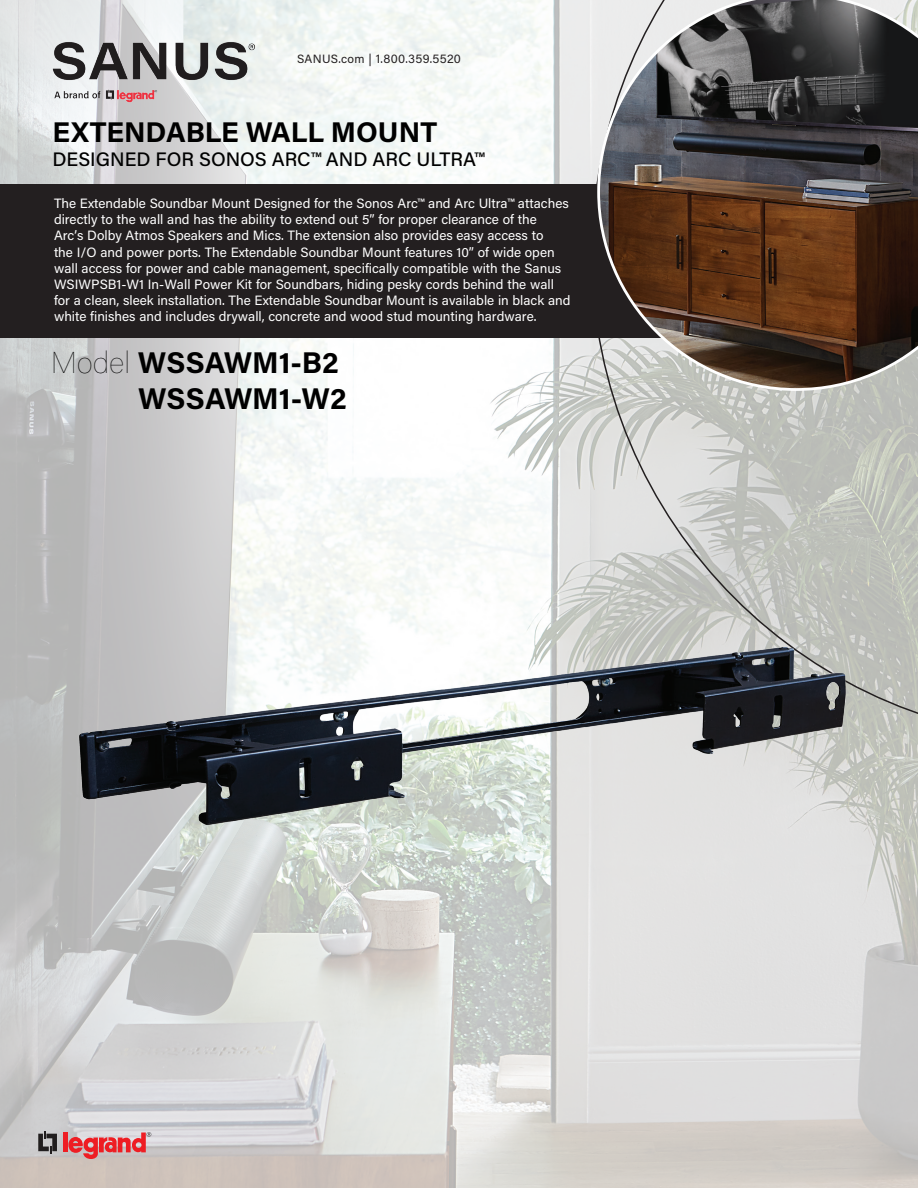
<style>
.page{position:relative;width:918px;height:1188px;background:#fff}
.page>*{position:absolute;margin:0;border:0;box-sizing:border-box;transform-origin:0 0}
.t1{font:700 30px/36px "Acumin Pro";color:#000;text-align:right}
.t2{font:700 28.5px "Acumin Pro";color:#000}
.t3{font:500 19.5px "Acumin Pro";color:#000}
.t4{font:13.5px/16.2px "Acumin Pro";color:#fff}
.t5{font:12px "Acumin Pro";letter-spacing:.025em;color:#231f20}
.s1{font-weight:100}
</style>
<div class="page">
<img style="left:0;top:0;width:918px;height:1188px">
<svg style="left:591px;top:0;width:327px;height:741px;background:#c6c8c3"></svg>
<div style="left:0;top:184px;width:710px;height:154px;background:#231f20"></div>
<svg style="left:597px;top:0;width:321px;height:391px;background:#5e5048"></svg>
<img style="left:0;top:413px;width:909px;height:632px">
<svg style="left:38px;top:1131px;width:19px;height:23px"></svg>
<hr style="left:63px;top:1133px;width:4px;height:19px;background:#ee1d23">
<svg style="left:68px;top:1132px;width:83px;height:27px;background:#db8487"></svg>
<img style="left:17px;top:5px;width:267px;height:130px">
<p class="t5" style="left:297px;top:50px;width:166px">SANUS.com | 1.800.359.5520</p>
<h2 class="t2" style="left:52px;top:112px;width:386px">EXTENDABLE WALL MOUNT</h2>
<h3 class="t3" style="left:52px;top:145px;width:433px">DESIGNED FOR SONOS ARC™ AND ARC ULTRA™</h3>
<p class="t4" style="left:54px;top:195px;width:518px">The Extendable Soundbar Mount Designed for the Sonos Arc™ and Arc Ultra™ attaches directly to the wall and has the ability to extend out 5” for proper clearance of the<br>Arc’s Dolby Atmos Speakers and Mics. The extension also provides easy access to<br>the I/O and power ports. The Extendable Soundbar Mount features 10” of wide open wall access for power and cable management, specifically compatible with the Sanus WSIWPSB1-W1 In-Wall Power Kit for Soundbars, hiding pesky cords behind the wall for a clean, sleek installation. The Extendable Soundbar Mount is available in black and white finishes and includes drywall, concrete and wood stud mounting hardware.</p>
<h1 class="t1" style="left:51px;top:343px;width:297px"><span class="s1">Model</span> WSSAWM1-B2<br>WSSAWM1-W2</h1>
</div>
